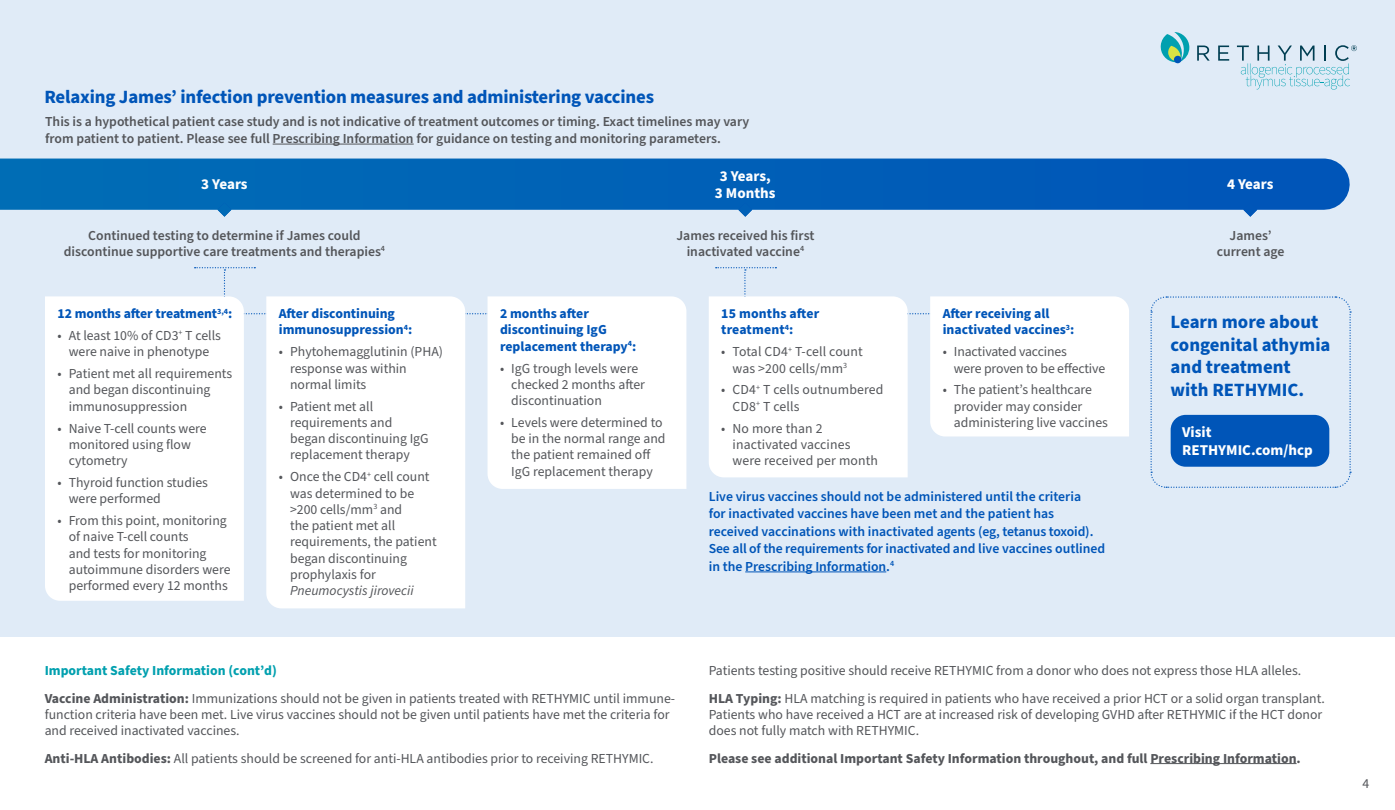
<style>
.page{position:relative;width:1395px;height:810px;background:#fff}
.page>*{position:absolute;margin:0;border:0;box-sizing:border-box;transform-origin:0 0}
.t1{font:700 18.75px/22.5px "Source Sans Pro";letter-spacing:-.01em;color:#0055b8}
.t2{font:700 15px/17.5px "Source Sans Pro";color:#fff;text-align:center}
.t3{font:13.75px/16.2px "Source Sans Pro";color:#54565a}
.t4{font:600 13.75px/16.2px "Source Sans Pro";color:#54565a;text-align:center}
.t5{font:600 13.75px/17.5px "Source Sans Pro";color:#0055b8}
.t6{font:700 13.75px/16.2px "Source Sans Pro";color:#0055b8}
.t7{font:700 13.75px "Source Sans Pro";color:#54565a}
.t8{font:italic 13.75px "Source Sans Pro";color:#54565a}
.s1{font-weight:700;color:#00a0af}
.s2{font-weight:700}
</style>
<div class="page">
<div style="left:0;top:0;width:1395px;height:637px;background:#e0ebf7"></div>
<div style="left:0;top:159px;width:1324px;height:51px;background:#0061b7"></div>
<div style="left:45px;top:296px;width:199px;height:305px;background:#fff"></div>
<svg style="left:217px;top:209px;width:14px;height:8px"></svg>
<svg style="left:1243px;top:203px;width:14px;height:14px"></svg>
<svg style="left:738px;top:209px;width:14px;height:8px"></svg>
<div style="left:266px;top:489px;width:199px;height:119px;background:#fff"></div>
<svg style="left:1150px;top:296px;width:201px;height:192px"></svg>
<div style="left:1171px;top:415px;width:158px;height:52px;background:#0055b8;border-radius:15px"></div>
<hr style="left:745px;top:572px;width:141px;height:1px;background:#0055b8">
<svg style="left:195px;top:267px;width:491px;height:222px"></svg>
<svg style="left:1160px;top:32px;width:29px;height:30px"></svg>
<div style="left:1174px;top:56px;width:7px;height:7px;background:#0055b8;border-radius:50%"></div>
<svg style="left:1197px;top:46px;width:13px;height:15px"></svg>
<svg style="left:1218px;top:46px;width:11px;height:15px"></svg>
<svg style="left:1237px;top:45px;width:120px;height:45px"></svg>
<svg style="left:709px;top:267px;width:420px;height:210px"></svg>
<hr style="left:273px;top:144px;width:141px;height:1px;background:#54565a">
<hr style="left:1150px;top:763px;width:147px;height:1px;background:#54565a">
<h1 class="t1" style="left:44px;top:86px;width:611px">Relaxing James’ infection prevention measures and administering vaccines</h1>
<p class="t4" style="left:45px;top:113px;width:706px;line-height:17.5px;text-align:left">This is a hypothetical patient case study and is not indicative of treatment outcomes or timing. Exact timelines may vary from patient to patient. Please see full Prescribing Information for guidance on testing and monitoring parameters.</p>
<p class="t2" style="left:201px;top:176px;width:48px">3 Years</p>
<p class="t4" style="left:64px;top:227px;width:323px">Continued testing to determine if James could discontinue supportive care treatments and therapies<sup>4</sup></p>
<p class="t6" style="left:58px;top:306px;width:176px">12 months after treatment<sup>3,4</sup>:</p>
<p class="t3" style="left:58px;top:328px;width:165px;text-align:center">• At least 10% of CD3<sup>+</sup> T cells were naive in phenotype</p>
<p class="t3" style="left:69px;top:366px;width:165px;text-indent:-11px">• Patient met all requirements and began discontinuing immunosuppression</p>
<p class="t3" style="left:69px;top:420px;width:139px;text-indent:-11px">• Naive T-cell counts were monitored using flow cytometry</p>
<p class="t3" style="left:69px;top:475px;width:141px;text-indent:-11px">• Thyroid function studies were performed</p>
<p class="t3" style="left:69px;top:513px;width:163px;text-indent:-11px">• From this point, monitoring of naive T-cell counts<br>and tests for monitoring autoimmune disorders were performed every 12 months</p>
<p class="t6" style="left:279px;top:306px;width:135px">After discontinuing immunosuppression<sup>4</sup>:</p>
<p class="t3" style="left:290px;top:344px;width:154px;text-indent:-11px">• Phytohemagglutinin (PHA) response was within normal limits</p>
<p class="t3" style="left:290px;top:398px;width:140px;text-indent:-11px">• Patient met all requirements and began discontinuing IgG replacement therapy</p>
<p class="t3" style="left:290px;top:469px;width:148px;text-indent:-11px">• Once the CD4<sup>+</sup> cell count was determined to be &gt;200 cells/mm<sup>3</sup> and<br>the patient met all requirements, the patient began discontinuing prophylaxis for</p>
<p class="t8" style="left:290px;top:581px;width:125px">Pneumocystis jirovecii</p>
<p class="t2" style="left:715px;top:167px;width:62px">3 Years,<br>3 Months</p>
<p class="t4" style="left:676px;top:227px;width:139px">James received his first inactivated vaccine<sup>4</sup></p>
<p class="t6" style="left:500px;top:306px;width:138px">2 months after discontinuing IgG replacement therapy<sup>4</sup>:</p>
<p class="t3" style="left:511px;top:360px;width:135px;text-indent:-11px">• IgG trough levels were checked 2 months after discontinuation</p>
<p class="t3" style="left:511px;top:415px;width:156px;text-indent:-11px">• Levels were determined to be in the normal range and the patient remained off<br>IgG replacement therapy</p>
<p class="t6" style="left:721px;top:306px;width:100px">15 months after treatment<sup>4</sup>:</p>
<p class="t3" style="left:721px;top:344px;width:143px;text-align:center">• Total CD4<sup>+</sup> T-cell count was &gt;200 cells/mm<sup>3</sup></p>
<p class="t3" style="left:733px;top:382px;width:152px;text-indent:-11px">• CD4<sup>+</sup> T cells outnumbered<br>CD8<sup>+</sup> T cells</p>
<p class="t3" style="left:733px;top:420px;width:147px;text-indent:-11px">• No more than 2 inactivated vaccines were received per month</p>
<p class="t6" style="left:943px;top:306px;width:133px">After receiving all inactivated vaccines<sup>3</sup>:</p>
<p class="t3" style="left:954px;top:344px;width:153px;text-indent:-11px">• Inactivated vaccines<br>were proven to be effective</p>
<p class="t3" style="left:954px;top:382px;width:156px;text-indent:-11px">• The patient’s healthcare provider may consider administering live vaccines</p>
<p class="t5" style="left:709px;top:488px;width:398px">Live virus vaccines should not be administered until the criteria<br>for inactivated vaccines have been met and the patient has received vaccinations with inactivated agents (eg, tetanus toxoid).<br>See all of the requirements for inactivated and live vaccines outlined in the Prescribing Information.<sup>4</sup></p>
<p class="t2" style="left:1227px;top:176px;width:48px">4 Years</p>
<p class="t4" style="left:1217px;top:227px;width:69px">James’ current age</p>
<h1 class="t1" style="left:1171px;top:311px;width:161px">Learn more about congenital athymia and treatment with RETHYMIC.</h1>
<p class="t2" style="left:1182px;top:424px;width:132px;text-align:left">Visit<br>RETHYMIC.com/hcp</p>
<p class="t3" style="left:45px;top:658px;width:632px;line-height:27.5px"><span class="s1">Important Safety Information (cont’d)<br></span><span class="s2">Vaccine Administration:</span> Immunizations should not be given in patients treated with RETHYMIC until immune-</p>
<p class="t3" style="left:45px;top:707px;width:627px">function criteria have been met. Live virus vaccines should not be given until patients have met the criteria for and received inactivated vaccines.</p>
<p class="t3" style="left:45px;top:751px;width:610px"><span class="s2">Anti-HLA Antibodies:</span> All patients should be screened for anti-HLA antibodies prior to receiving RETHYMIC.</p>
<p class="t3" style="left:709px;top:657px;width:618px;line-height:27.5px">Patients testing positive should receive RETHYMIC from a donor who does not express those HLA alleles.<br><span class="s2">HLA Typing:</span> HLA matching is required in patients who have received a prior HCT or a solid organ transplant.</p>
<p class="t3" style="left:709px;top:707px;width:615px">Patients who have received a HCT are at increased risk of developing GVHD after RETHYMIC if the HCT donor does not fully match with RETHYMIC.</p>
<p class="t7" style="left:709px;top:749px;width:594px">Please see additional Important Safety Information throughout, and full Prescribing Information.</p>
<p class="t3" style="left:1363px;top:776px;width:8px">4</p>
</div>
